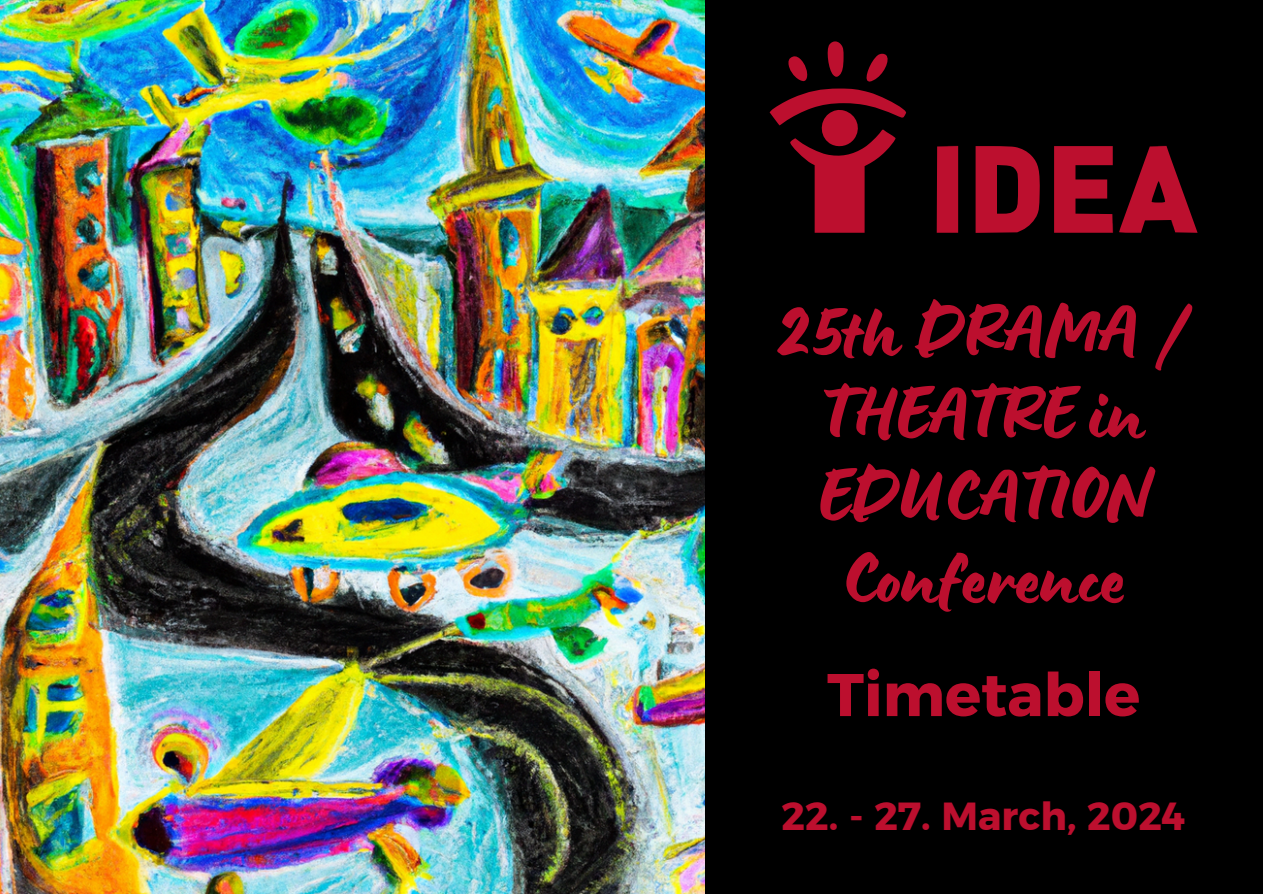
<style>
.page{position:relative;width:1263px;height:894px;background:#fff}
.page>*{position:absolute;margin:0;border:0;box-sizing:border-box;transform-origin:0 0}
.t1{font:82.5px/82.2px "Lumios Brush";color:#bc0f2e;text-align:center}
.t2{font:60px "Kief Montaser Bold";color:#bc0f2e}
.t3{font:39px "Kief Montaser Bold";color:#bc0f2e}
</style>
<div class="page">
<div style="left:0;top:0;width:1263px;height:893px;background:#000"></div>
<img style="left:0;top:0;width:704px;height:893px">
<svg style="left:770px;top:41px;width:427px;height:192px"></svg>
<p class="t1" style="left:775px;top:304px;width:418px">25th DRAMA /<br>THEATRE in<br>EDUCATION<br>Conference</p>
<h1 class="t2" style="left:827px;top:657px;width:315px">Timetable</h1>
<h2 class="t3" style="left:782px;top:792px;width:406px">22. - 27. March, 2024</h2>
</div>
